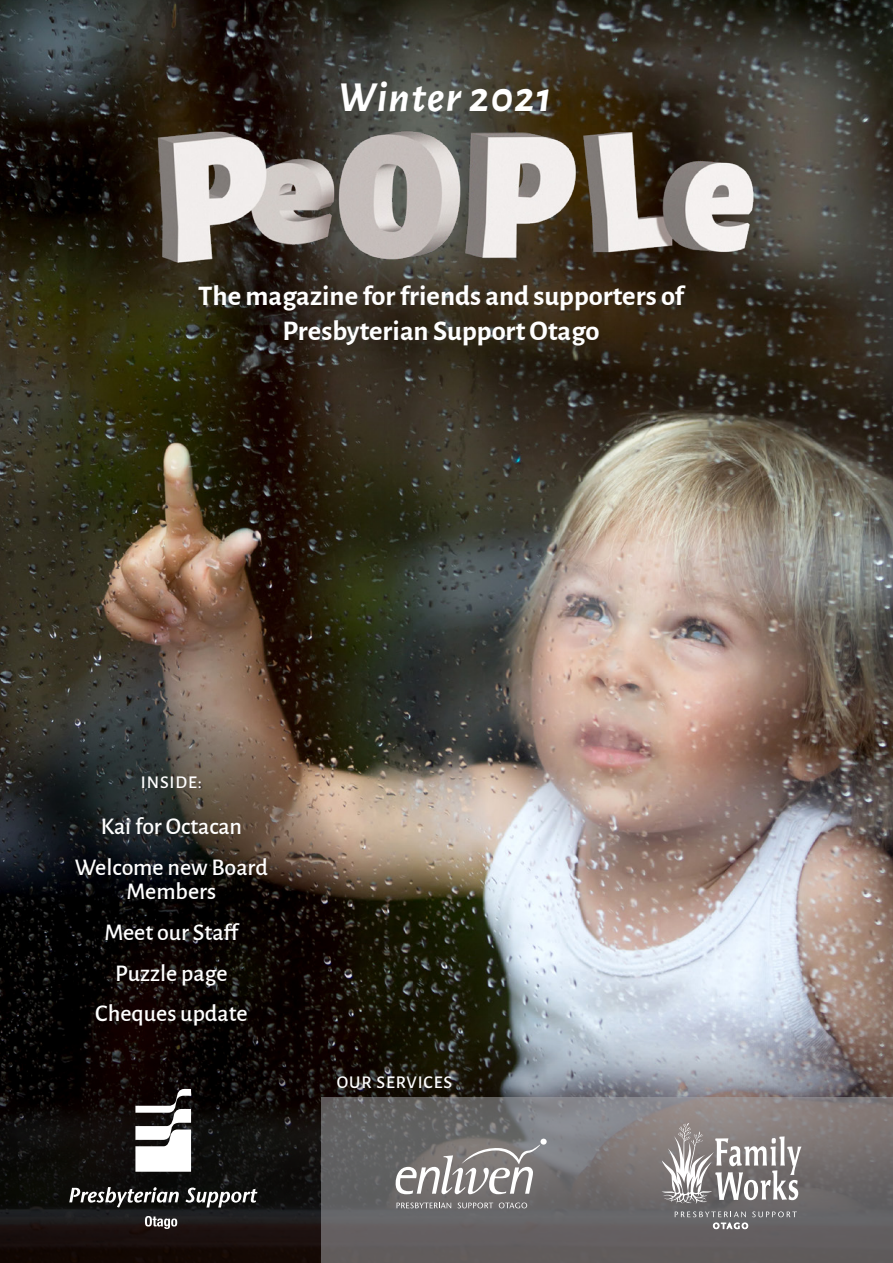
<style>
.page{position:relative;width:893px;height:1263px;background:#fff}
.page>*{position:absolute;margin:0;border:0;box-sizing:border-box;transform-origin:0 0}
.t1{font:italic 700 43.05px "Alegreya Sans";letter-spacing:.03em;color:#fff}
.t2{font:700 28.5px/34.2px "Alegreya Sans";color:#fff;text-align:center}
.t3{font:500 24px/24.6px "Alegreya Sans";color:#fff;text-align:center}
.t4{font:500 18px "Alegreya Sans";letter-spacing:.05em;color:#fff}
</style>
<div class="page">
<img style="left:0;top:0;width:893px;height:1017px">
<svg style="left:0;top:1017px;width:893px;height:246px;background:#5a595b"></svg>
<svg style="left:322px;top:1097px;width:571px;height:166px;background:#6e6b6c"></svg>
<svg style="left:0;top:700px;width:361px;height:493px;background:#26201d"></svg>
<div style="left:540px;top:1138px;width:7px;height:7px;background:#fff;border-radius:50%"></div>
<svg style="left:396px;top:1142px;width:147px;height:52px"></svg>
<svg style="left:397px;top:1202px;width:54px;height:6px"></svg>
<svg style="left:457px;top:1202px;width:36px;height:6px"></svg>
<svg style="left:499px;top:1202px;width:28px;height:6px"></svg>
<svg style="left:662px;top:1123px;width:139px;height:81px"></svg>
<svg style="left:675px;top:1211px;width:122px;height:18px;background:#7a797b"></svg>
<svg style="left:69px;top:1187px;width:110px;height:20px"></svg>
<svg style="left:185px;top:1187px;width:72px;height:20px"></svg>
<svg style="left:135px;top:1089px;width:56px;height:83px"></svg>
<svg style="left:145px;top:1216px;width:32px;height:13px"></svg>
<img style="left:99px;top:86px;width:691px;height:205px">
<p class="t1" style="left:338px;top:66px;width:215px">Winter 2021</p>
<p class="t2" style="left:198px;top:277px;width:487px">The magazine for friends and supporters of<br>Presbyterian Support Otago</p>
<p class="t4" style="left:141px;top:770px;width:63px">INSIDE:</p>
<p class="t3" style="left:101px;top:813px;width:143px">Kai for Octacan</p>
<p class="t3" style="left:75px;top:853px;width:195px">Welcome new Board<br>Members</p>
<p class="t3" style="left:104px;top:918px;width:135px">Meet our Staff</p>
<p class="t3" style="left:115px;top:959px;width:114px">Puzzle page</p>
<p class="t3" style="left:95px;top:1000px;width:154px">Cheques update</p>
<p class="t4" style="left:337px;top:1069px;width:117px">OUR SERVICES</p>
</div>
